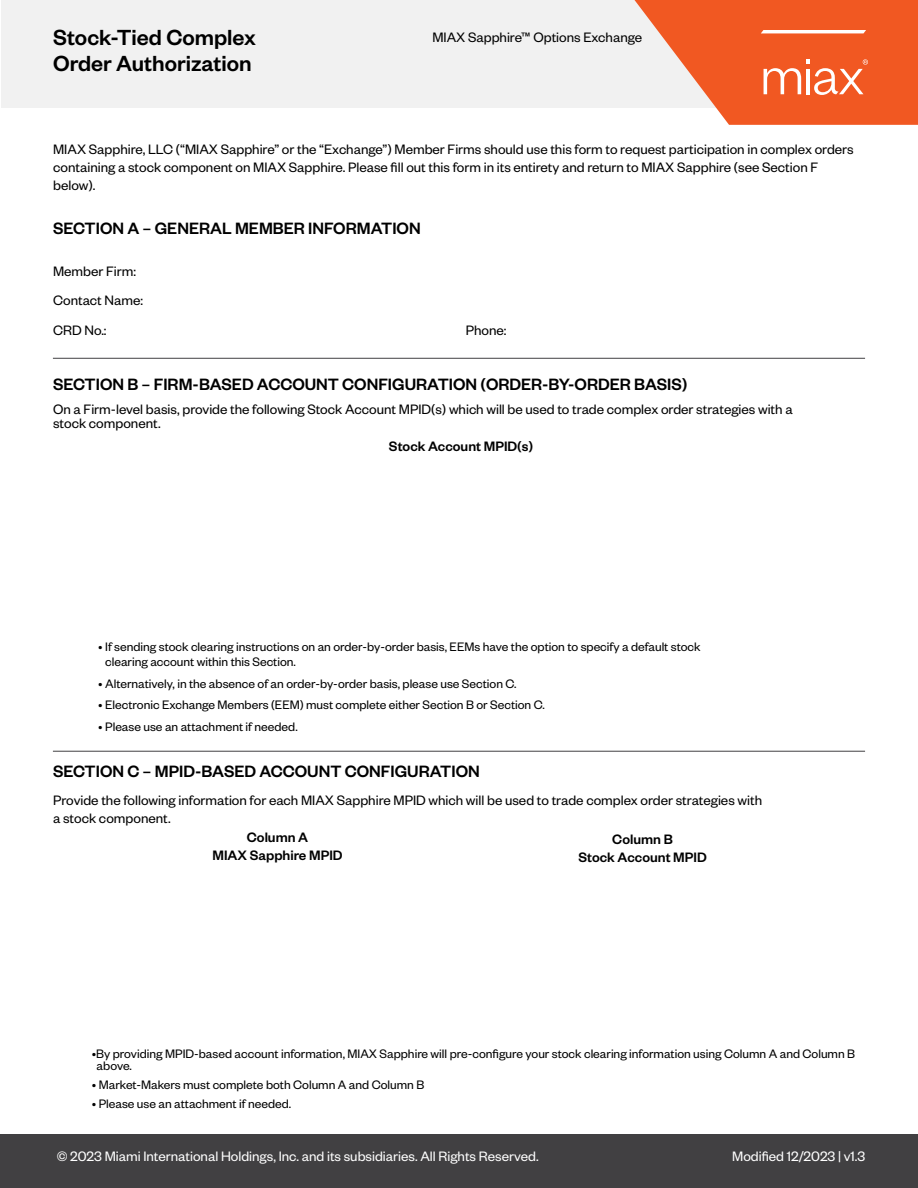
<style>
.page{position:relative;width:918px;height:1188px;background:#fff}
.page>*{position:absolute;margin:0;border:0;box-sizing:border-box;transform-origin:0 0}
.t1{font:500 24px/25.5px "Founders Grotesk";color:#000}
.t2{font:500 18px "Founders Grotesk";color:#000}
.t3{font:15px/18px "Founders Grotesk";color:#000}
.t4{font:15px "Founders Grotesk";color:#fff}
.t5{font:500 15px/18px "Founders Grotesk";color:#000;text-align:center}
.t6{font:13.5px/15px "Founders Grotesk";color:#000}
</style>
<div class="page">
<div style="left:0;top:1135px;width:918px;height:53px;background:#414042"></div>
<div style="left:1px;top:0;width:917px;height:107px;background:#f1f1f1"></div>
<hr style="left:53px;top:358px;width:812px;height:1px;background:#414042">
<hr style="left:53px;top:751px;width:812px;height:1px;background:#414042">
<svg style="left:634px;top:0;width:284px;height:125px"></svg>
<h1 class="t1" style="left:53px;top:24px;width:204px">Stock-Tied Complex<br>Order Authorization</h1>
<p class="t3" style="left:432px;top:27px;width:211px">MIAX Sapphire™ Options Exchange</p>
<p class="t3" style="left:53px;top:140px;width:802px">MIAX Sapphire, LLC (“MIAX Sapphire” or the “Exchange”) Member Firms should use this form to request participation in complex orders containing a stock component on MIAX Sapphire. Please fill out this form in its entirety and return to MIAX Sapphire (see Section F below).</p>
<p class="t2" style="left:53px;top:217px;width:369px">SECTION A – GENERAL MEMBER INFORMATION</p>
<p class="t3" style="left:53px;top:261px;width:84px">Member Firm:</p>
<p class="t3" style="left:53px;top:285px;width:91px;line-height:29.7px">Contact Name:<br>CRD No.:</p>
<p class="t3" style="left:466px;top:320px;width:42px">Phone:</p>
<p class="t2" style="left:53px;top:373px;width:636px">SECTION B – FIRM-BASED ACCOUNT CONFIGURATION (ORDER-BY-ORDER BASIS)</p>
<p class="t3" style="left:53px;top:402px;width:741px;line-height:13.5px">On a Firm-level basis, provide the following Stock Account MPID(s) which will be used to trade complex order strategies with a stock component.</p>
<p class="t5" style="left:389px;top:437px;width:146px">Stock Account MPID(s)</p>
<p class="t6" style="left:105px;top:638px;width:597px;text-indent:-7px">• If sending stock clearing instructions on an order-by-order basis, EEMs have the option to specify a default stock clearing account within this Section.</p>
<p class="t6" style="left:98px;top:675px;width:420px">• Alternatively, in the absence of an order-by-order basis, please use Section C.</p>
<p class="t6" style="left:98px;top:697px;width:448px">• Electronic Exchange Members (EEM) must complete either Section B or Section C.</p>
<p class="t6" style="left:98px;top:719px;width:201px">• Please use an attachment if needed.</p>
<p class="t2" style="left:53px;top:760px;width:428px">SECTION C – MPID-BASED ACCOUNT CONFIGURATION</p>
<p class="t3" style="left:53px;top:791px;width:711px">Provide the following information for each MIAX Sapphire MPID which will be used to trade complex order strategies with a stock component.</p>
<p class="t5" style="left:212px;top:827px;width:132px">Column A<br>MIAX Sapphire MPID</p>
<p class="t5" style="left:578px;top:829px;width:130px">Column B<br>Stock Account MPID</p>
<p class="t6" style="left:97px;top:1047px;width:760px;line-height:12px;text-indent:-5px">•By providing MPID-based account information, MIAX Sapphire will pre-configure your stock clearing information using Column A and Column B above.</p>
<p class="t6" style="left:92px;top:1076px;width:334px">• Market-Makers must complete both Column A and Column B</p>
<p class="t6" style="left:92px;top:1095px;width:201px">• Please use an attachment if needed.</p>
<p class="t4" style="left:57px;top:1147px;width:484px">© 2023 Miami International Holdings, Inc. and its subsidiaries. All Rights Reserved.</p>
<p class="t4" style="left:732px;top:1147px;width:134px">Modified 12/2023 | v1.3</p>
</div>
